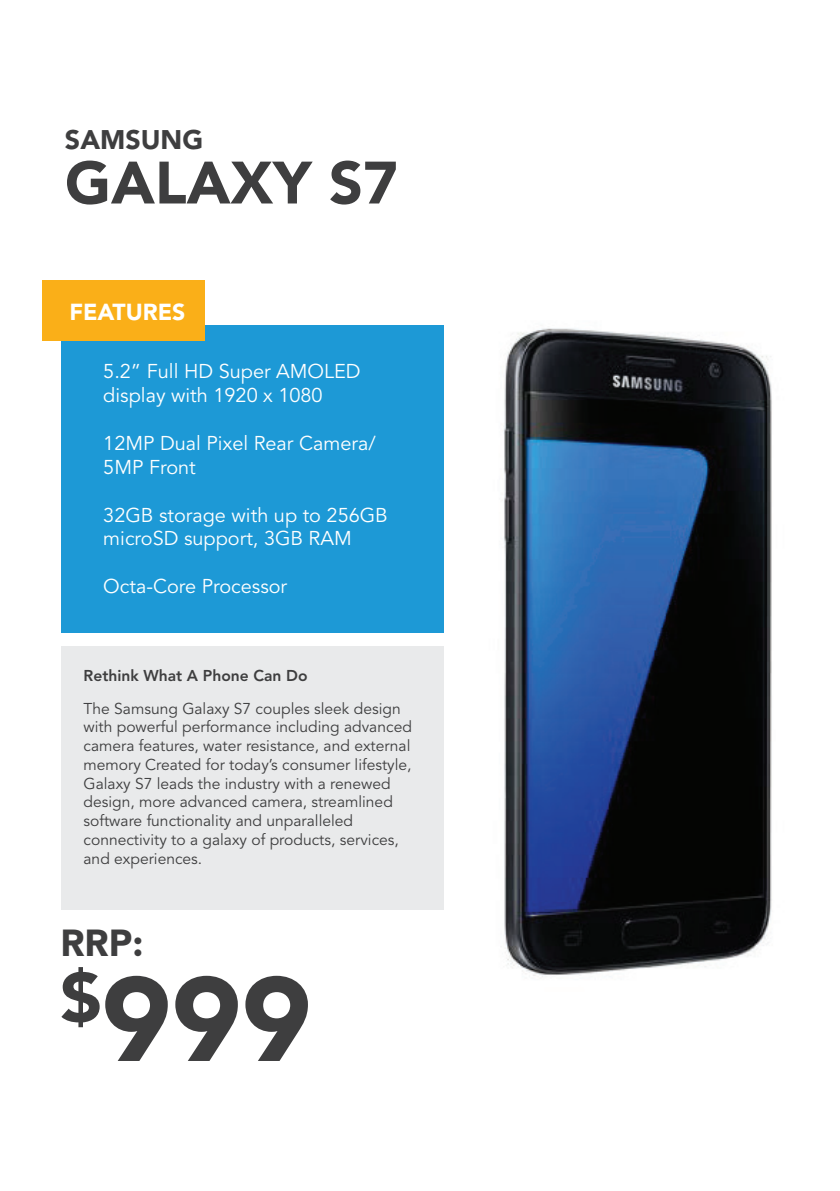
<style>
.page{position:relative;width:840px;height:1191px;background:#fff}
.page>*{position:absolute;margin:0;border:0;box-sizing:border-box;transform-origin:0 0}
.t1{font:900 118.2px "Avenir LT Std";color:#3e3e3f}
.t2{font:900 59.2px "Avenir LT Std";color:#3e3e3f}
.t3{font:900 37.4px "Avenir LT Std";color:#3e3e3f}
.t4{font:900 26.8px "Avenir LT Std";color:#3e3e3f}
.t5{font:900 23px "Avenir LT Std";color:#fff}
.t6{font:19.8px/23.8px "Avenir LT Std";color:#fff}
.t7{font:15.6px/18.8px "Avenir LT Std";color:#3e3e3f}
.t8{font:800 15.6px "Avenir LT Std";color:#3e3e3f}
</style>
<div class="page">
<div style="left:61px;top:325px;width:382px;height:307px;background:#1d99d6"></div>
<div style="left:61px;top:646px;width:382px;height:263px;background:#e9eaeb"></div>
<img style="left:503px;top:328px;width:269px;height:649px">
<div style="left:43px;top:281px;width:162px;height:60px;background:#faaf18"></div>
<h3 class="t4" style="left:65px;top:124px;width:140px">SAMSUNG</h3>
<h2 class="t2" style="left:65px;top:147px;width:334px">GALAXY S7</h2>
<h3 class="t5" style="left:69px;top:298px;width:117px">FEATURES</h3>
<p class="t6" style="left:103px;top:360px;width:259px">5.2” Full HD Super AMOLED display with 1920 x 1080</p>
<p class="t6" style="left:103px;top:432px;width:274px">12MP Dual Pixel Rear Camera/<br>5MP Front</p>
<p class="t6" style="left:103px;top:503px;width:286px">32GB storage with up to 256GB microSD support, 3GB RAM</p>
<p class="t6" style="left:103px;top:575px;width:185px">Octa-Core Processor</p>
<p class="t8" style="left:83px;top:666px;width:225px">Rethink What A Phone Can Do</p>
<p class="t7" style="left:83px;top:699px;width:330px">The Samsung Galaxy S7 couples sleek design with powerful performance including advanced camera features, water resistance, and external memory Created for today’s consumer lifestyle, Galaxy S7 leads the industry with a renewed design, more advanced camera, streamlined software functionality and unparalleled connectivity to a galaxy of products, services, and experiences.</p>
<h3 class="t3" style="left:60px;top:920px;width:84px">RRP:</h3>
<h1 class="t1" style="left:60px;top:948px;width:252px"><sup>$</sup>999</h1>
</div>
